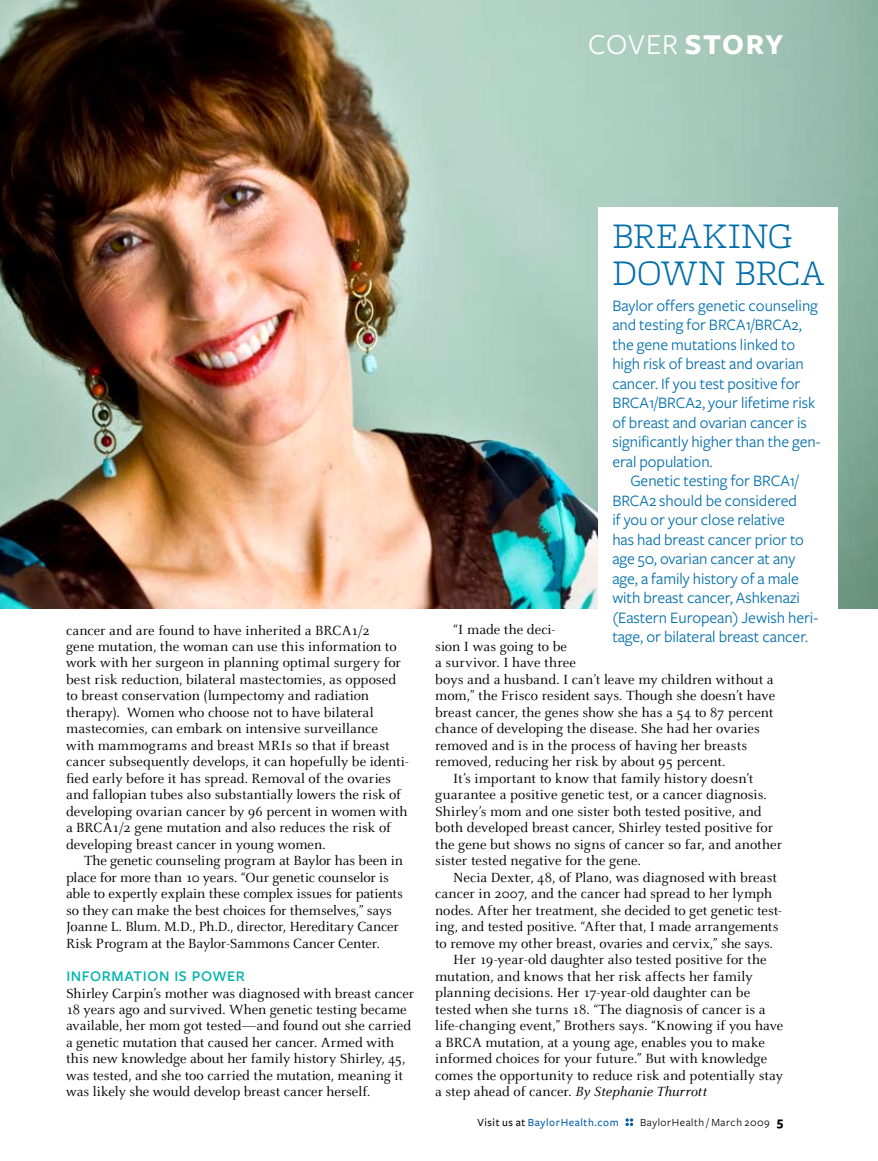
<style>
.page{position:relative;width:878px;height:1161px;background:#fff}
.page>*{position:absolute;margin:0;border:0;box-sizing:border-box;transform-origin:0 0}
.t1{font:300 37.5px/37.5px "Freight Micro";letter-spacing:.005em;color:#006eaa}
.t2{font:30px "Freight Sans";color:#fff}
.t3{font:20.25px "Freight Sans Medium SC";letter-spacing:-.005em;color:#00b3ab}
.t4{font:16.5px/19.5px "Freight Sans";letter-spacing:-.005em;color:#006eaa}
.t5{font:14.7px/16.5px "Celeste";color:#000}
.t6{font:500 11.4px "Freight Sans";letter-spacing:.05em;color:#005bab}
.t7{font:11.4px "Freight Sans";letter-spacing:.05em;color:#000}
.s1{font-weight:700}
.s2{font-style:italic}
.s3{color:#000}
.s4{font-weight:700;font-size:13.5px}
</style>
<div class="page">
<img style="left:0;top:0;width:878px;height:609px">
<svg style="left:625px;top:1118px;width:8px;height:8px"></svg>
<div style="left:598px;top:207px;width:240px;height:449px;background:#fff"></div>
<h2 class="t2" style="left:588px;top:28px;width:197px">COVER <span class="s1">STORY</span></h2>
<p class="t5" style="left:66px;top:622px;width:344px">cancer and are found to have inherited a BRCA1/2<br>gene mutation, the woman can use this information to work with her surgeon in planning optimal surgery for best risk reduction, bilateral mastectomies, as opposed to breast conservation (lumpectomy and radiation therapy). Women who choose not to have bilateral mastecomies, can embark on intensive surveillance with mammograms and breast MRIs so that if breast cancer subsequently develops, it can hopefully be identi&shy;fied early before it has spread. Removal of the ovaries and fallopian tubes also substantially lowers the risk of developing ovarian cancer by 96 percent in women with a BRCA1/2 gene mutation and also reduces the risk of developing breast cancer in young women.</p>
<p class="t5" style="left:66px;top:853px;width:338px;text-indent:18px">The genetic counseling program at Baylor has been in place for more than 10 years. “Our genetic counselor is able to expertly explain these complex issues for patients so they can make the best choices for themselves,” says Joanne L. Blum. M.D., Ph.D., director, Hereditary Cancer Risk Program at the Baylor-Sammons Cancer Center.</p>
<h3 class="t3" style="left:66px;top:963px;width:181px">information is power</h3>
<p class="t5" style="left:66px;top:985px;width:349px">Shirley Carpin’s mother was diagnosed with breast cancer 18 years ago and survived. When genetic testing became available, her mom got tested—and found out she carried a genetic mutation that caused her cancer. Armed with this new knowledge about her family history Shirley, 45, was tested, and she too carried the mutation, meaning it was likely she would develop breast cancer herself.</p>
<h1 class="t1" style="left:612px;top:218px;width:214px">BREAKING<br>DOWN BRCA</h1>
<p class="t4" style="left:612px;top:296px;width:210px">Baylor offers genetic counseling and testing for BRCA1/BRCA2, the gene mutations linked to high risk of breast and ovarian cancer. If you test positive for<br>BRCA1/BRCA2, your lifetime risk of breast and ovarian cancer is significantly higher than the gen&shy;eral population.</p>
<p class="t4" style="left:612px;top:471px;width:207px;text-indent:18px">Genetic testing for BRCA1/<br>BRCA2 should be considered<br>if you or your close relative<br>has had breast cancer prior to age 50, ovarian cancer at any age, a family history of a male with breast cancer, Ashkenazi (Eastern European) Jewish heri&shy;tage, or bilateral breast cancer.</p>
<p class="t5" style="left:435px;top:622px;width:341px;text-indent:18px">“I made the deci-<br>sion I was going to be<br>a survivor. I have three<br>boys and a husband. I can’t leave my children without a mom,” the Frisco resident says. Though she doesn’t have breast cancer, the genes show she has a 54 to 87 percent chance of developing the disease. She had her ovaries removed and is in the process of having her breasts removed, reducing her risk by about 95 percent.</p>
<p class="t5" style="left:435px;top:771px;width:348px;text-indent:18px">It’s important to know that family history doesn’t guarantee a positive genetic test, or a cancer diagnosis.<br>Shirley’s mom and one sister both tested positive, and both developed breast cancer, Shirley tested positive for the gene but shows no signs of cancer so far, and another sister tested negative for the gene.</p>
<p class="t5" style="left:453px;top:870px;width:325px">Necia Dexter, 48, of Plano, was diagnosed with breast</p>
<p class="t5" style="left:435px;top:886px;width:338px">cancer in 2007, and the cancer had spread to her lymph</p>
<p class="t5" style="left:435px;top:903px;width:348px">nodes. After her treatment, she decided to get genetic test-</p>
<p class="t5" style="left:435px;top:919px;width:344px">ing, and tested positive. “After that, I made arrangements</p>
<p class="t5" style="left:435px;top:936px;width:339px">to remove my other breast, ovaries and cervix,” she says.</p>
<p class="t5" style="left:453px;top:952px;width:315px">Her 19-year-old daughter also tested positive for the</p>
<p class="t5" style="left:435px;top:968px;width:319px">mutation, and knows that her risk affects her family</p>
<p class="t5" style="left:435px;top:985px;width:316px">planning decisions. Her 17-year-old daughter can be</p>
<p class="t5" style="left:435px;top:1001px;width:332px">tested when she turns 18. “The diagnosis of cancer is a</p>
<p class="t5" style="left:435px;top:1018px;width:349px">life-changing event,” Brothers says. “Knowing if you have</p>
<p class="t5" style="left:435px;top:1034px;width:331px">a BRCA mutation, at a young age, enables you to make</p>
<p class="t5" style="left:435px;top:1051px;width:333px">informed choices for your future.” But with knowledge</p>
<p class="t5" style="left:435px;top:1067px;width:349px">comes the opportunity to reduce risk and potentially stay</p>
<p class="t5" style="left:435px;top:1084px;width:273px">a step ahead of cancer. <span class="s2">By Stephanie Thurrott</span></p>
<p class="t6" style="left:477px;top:1116px;width:143px"><span class="s3">Visit us at</span> BaylorHealth.com</p>
<p class="t7" style="left:640px;top:1116px;width:145px">BaylorHealth / March 2009 <span class="s4">5</span></p>
</div>
